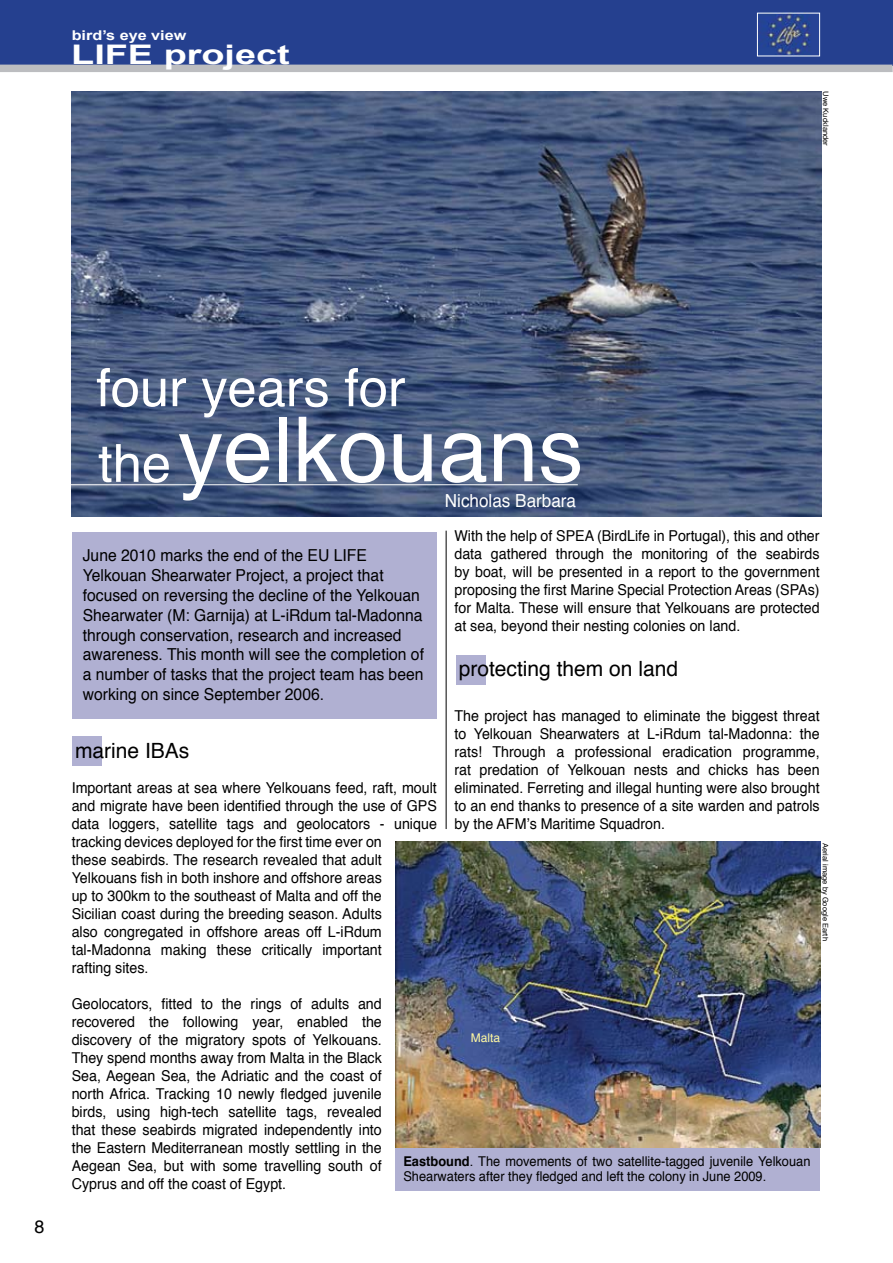
<style>
.page{position:relative;width:893px;height:1263px;background:#fff}
.page>*{position:absolute;margin:0;border:0;box-sizing:border-box;transform-origin:0 0}
.t1{font:90px "Helvetica";color:#fff}
.t2{font:52.5px "Helvetica";color:#fff}
.t3{font:700 27px "Arial";color:#fff;scale:1.4 1}
.t4{font:21px "Helvetica";color:#000}
.t5{font:18px "Helvetica";color:#fff;scale:.95 1}
.t6{font:18px "Helvetica";color:#000}
.t7{font:16.5px/19.8px "Helvetica";color:#000;scale:.95 1}
.t8{font:15px/18px "Helvetica";color:#000;text-align:justify;scale:.95 1}
.t9{font:13.5px/15px "Helvetica";color:#000;scale:.95 1}
.t10{font:700 13.5px "Arial";color:#fff;scale:1.2 1}
.t11{font:12px "Helvetica";color:#fff8a2}
.t12{font:7.5px "Helvetica";color:#000}
.s1{font-size:52.5px}
.s2{font-weight:700}
</style>
<div class="page">
<div style="left:396px;top:1127px;width:424px;height:63px;background:#b0b0d2"></div>
<div style="left:72px;top:532px;width:365px;height:186px;background:#b0b0d2"></div>
<div style="left:0;top:0;width:892px;height:66px;background:#25408f"></div>
<div style="left:0;top:65px;width:892px;height:7px;background:#bcbdc0"></div>
<div style="left:72px;top:736px;width:30px;height:30px;background:#b0b0d2"></div>
<hr style="left:446px;top:531px;width:1px;height:298px;background:#000">
<hr style="left:892px;top:0;width:1px;height:66px;background:#25408f">
<div style="left:456px;top:655px;width:29px;height:29px;background:#b0b0d2"></div>
<img style="left:395px;top:842px;width:426px;height:306px">
<img style="left:72px;top:91px;width:749px;height:425px">
<hr style="left:67px;top:484px;width:511px;height:1px;background:#fff">
<img style="left:758px;top:12px;width:61px;height:45px">
<div style="left:757px;top:13px;width:63px;height:43px;border:1px solid #fff"></div>
<p class="t10" style="left:72px;top:27px;width:97px">bird’s eye view</p>
<h3 class="t3" style="left:71px;top:36px;width:158px">LIFE project</h3>
<p class="t12" style="left:831px;top:91px;width:56px;rotate:90deg">Uwe Kucklander</p>
<p class="t6" style="left:35px;top:1213px;width:12px">8</p>
<h2 class="t2" style="left:96px;top:347px;width:311px">four years for</h2>
<h1 class="t1" style="left:98px;top:380px;width:487px"><span class="s1">the</span> yelkouans</h1>
<p class="t5" style="left:445px;top:487px;width:140px">Nicholas Barbara</p>
<p class="t8" style="left:454px;top:527px;width:386px">With the help of SPEA (BirdLife in Portugal), this and other data gathered through the monitoring of the seabirds by boat, will be presented in a report to the government proposing the first Marine Special Protection Areas (SPAs) for Malta. These will ensure that Yelkouans are protected at sea, beyond their nesting colonies on land.</p>
<p class="t7" style="left:83px;top:546px;width:361px">June 2010 marks the end of the EU LIFE Yelkouan Shearwater Project, a project that focused on reversing the decline of the Yelkouan Shearwater (M: Garnija) at L-iRdum tal-Madonna through conservation, research and increased awareness. This month will see the completion of a number of tasks that the project team has been working on since September 2006.</p>
<h3 class="t4" style="left:75px;top:734px;width:116px">marine IBAs</h3>
<h3 class="t4" style="left:459px;top:652px;width:221px">protecting them on land</h3>
<p class="t8" style="left:454px;top:707px;width:386px">The project has managed to eliminate the biggest threat to Yelkouan Shearwaters at L-iRdum tal-Madonna: the rats! Through a professional eradication programme, rat predation of Yelkouan nests and chicks has been eliminated. Ferreting and illegal hunting were also brought to an end thanks to presence of a site warden and patrols by the AFM’s Maritime Squadron.</p>
<p class="t8" style="left:72px;top:779px;width:386px;text-align:left">Important areas at sea where Yelkouans feed, raft, moult and migrate have been identified through the use of GPS data loggers, satellite tags and geolocators - unique tracking devices deployed for the first time ever on<br>these seabirds. The research revealed that adult Yelkouans fish in both inshore and offshore areas<br>up to 300km to the southeast of Malta and off the<br>Sicilian coast during the breeding season. Adults<br>also congregated in offshore areas off L-iRdum tal-Madonna making these critically important<br>rafting sites.</p>
<p class="t8" style="left:72px;top:995px;width:328px">Geolocators, fitted to the rings of adults and recovered the following year, enabled the discovery of the migratory spots of Yelkouans.<br>They spend months away from Malta in the Black Sea, Aegean Sea, the Adriatic and the coast of north Africa. Tracking 10 newly fledged juvenile birds, using high-tech satellite tags, revealed that these seabirds migrated independently into the Eastern Mediterranean mostly settling in the Aegean Sea, but with some travelling south of Cyprus and off the coast of Egypt.</p>
<p class="t12" style="left:831px;top:843px;width:99px;rotate:90deg">Aerial image by Google Earth</p>
<p class="t11" style="left:471px;top:1029px;width:31px">Malta</p>
<p class="t9" style="left:403px;top:1154px;width:430px"><span class="s2">Eastbound</span>. The movements of two satellite-tagged juvenile Yelkouan<br>Shearwaters after they fledged and left the colony in June 2009.</p>
</div>
